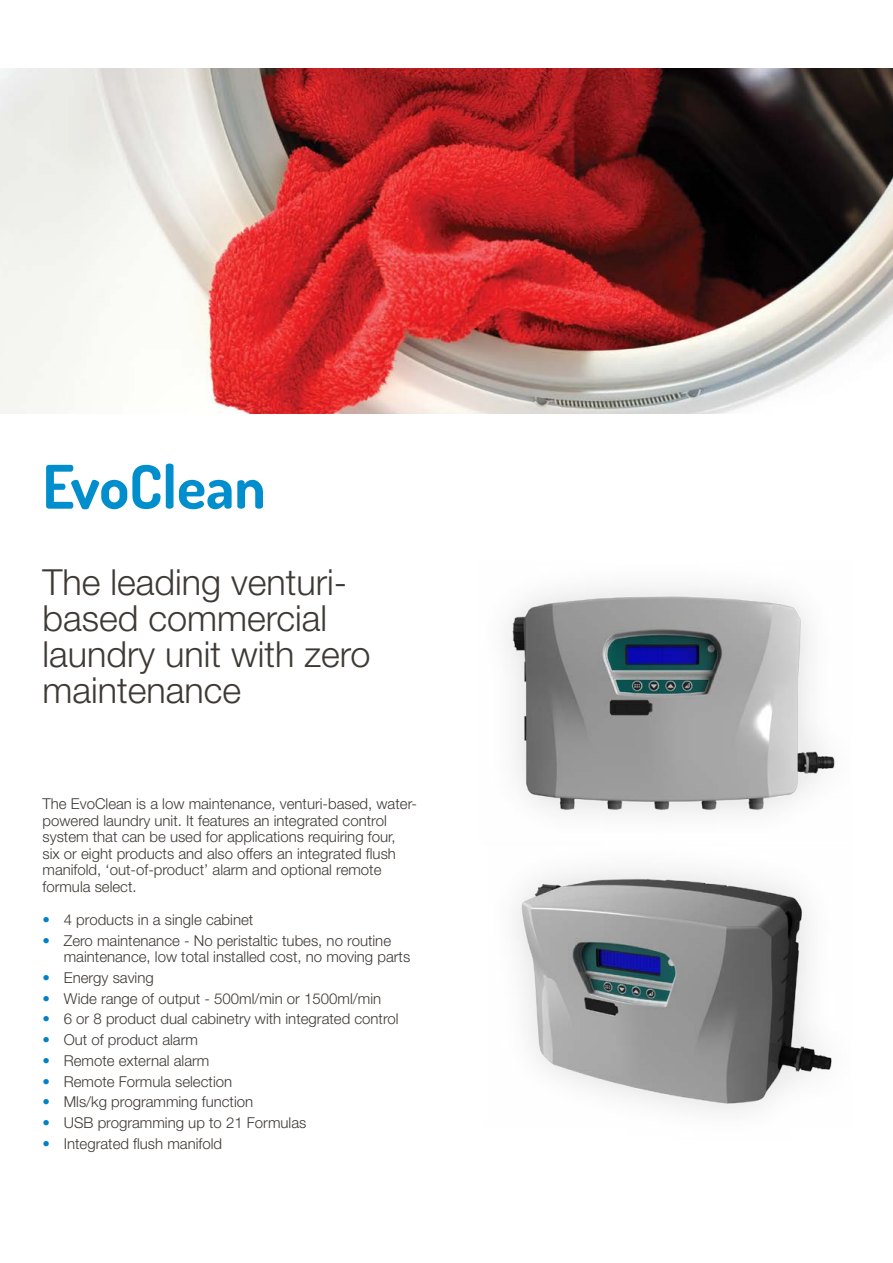
<style>
.page{position:relative;width:893px;height:1263px;background:#fff}
.page>*{position:absolute;margin:0;border:0;box-sizing:border-box;transform-origin:0 0}
.t1{font:700 60px "Dosis";color:#008ecd}
.t2{font:300 36px/36px "Helvetica Neue";color:#3e3935}
.t3{font:300 15px/16.5px "Helvetica Neue";color:#3e3935}
.s1{color:#0082c9}
</style>
<div class="page">
<img style="left:508px;top:587px;width:327px;height:228px">
<img style="left:516px;top:869px;width:316px;height:243px">
<img style="left:0;top:68px;width:893px;height:346px">
<h1 class="t1" style="left:43px;top:448px;width:225px">EvoClean</h1>
<h2 class="t2" style="left:43px;top:563px;width:330px">The leading venturi&shy;based commercial laundry unit with zero maintenance</h2>
<p class="t3" style="left:43px;top:795px;width:376px">The EvoClean is a low maintenance, venturi-based, water&shy;powered laundry unit. It features an integrated control system that can be used for applications requiring four,<br>six or eight products and also offers an integrated flush manifold, ‘out-of-product’ alarm and optional remote formula select.</p>
<p class="t3" style="left:43px;top:911px;width:212px"><span class="s1">•</span> 4 products in a single cabinet</p>
<p class="t3" style="left:64px;top:932px;width:348px;text-indent:-21px"><span class="s1">•</span> Zero maintenance - No peristaltic tubes, no routine maintenance, low total installed cost, no moving parts</p>
<p class="t3" style="left:43px;top:969px;width:113px"><span class="s1">•</span> Energy saving</p>
<p class="t3" style="left:43px;top:990px;width:340px"><span class="s1">•</span> Wide range of output - 500ml/min or 1500ml/min</p>
<p class="t3" style="left:43px;top:1010px;width:358px"><span class="s1">•</span> 6 or 8 product dual cabinetry with integrated control</p>
<p class="t3" style="left:43px;top:1031px;width:157px"><span class="s1">•</span> Out of product alarm</p>
<p class="t3" style="left:43px;top:1052px;width:168px"><span class="s1">•</span> Remote external alarm</p>
<p class="t3" style="left:43px;top:1073px;width:191px"><span class="s1">•</span> Remote Formula selection</p>
<p class="t3" style="left:43px;top:1093px;width:212px"><span class="s1">•</span> Mls/kg programming function</p>
<p class="t3" style="left:43px;top:1114px;width:265px"><span class="s1">•</span> USB programming up to 21 Formulas</p>
<p class="t3" style="left:43px;top:1135px;width:181px"><span class="s1">•</span> Integrated flush manifold</p>
</div>
